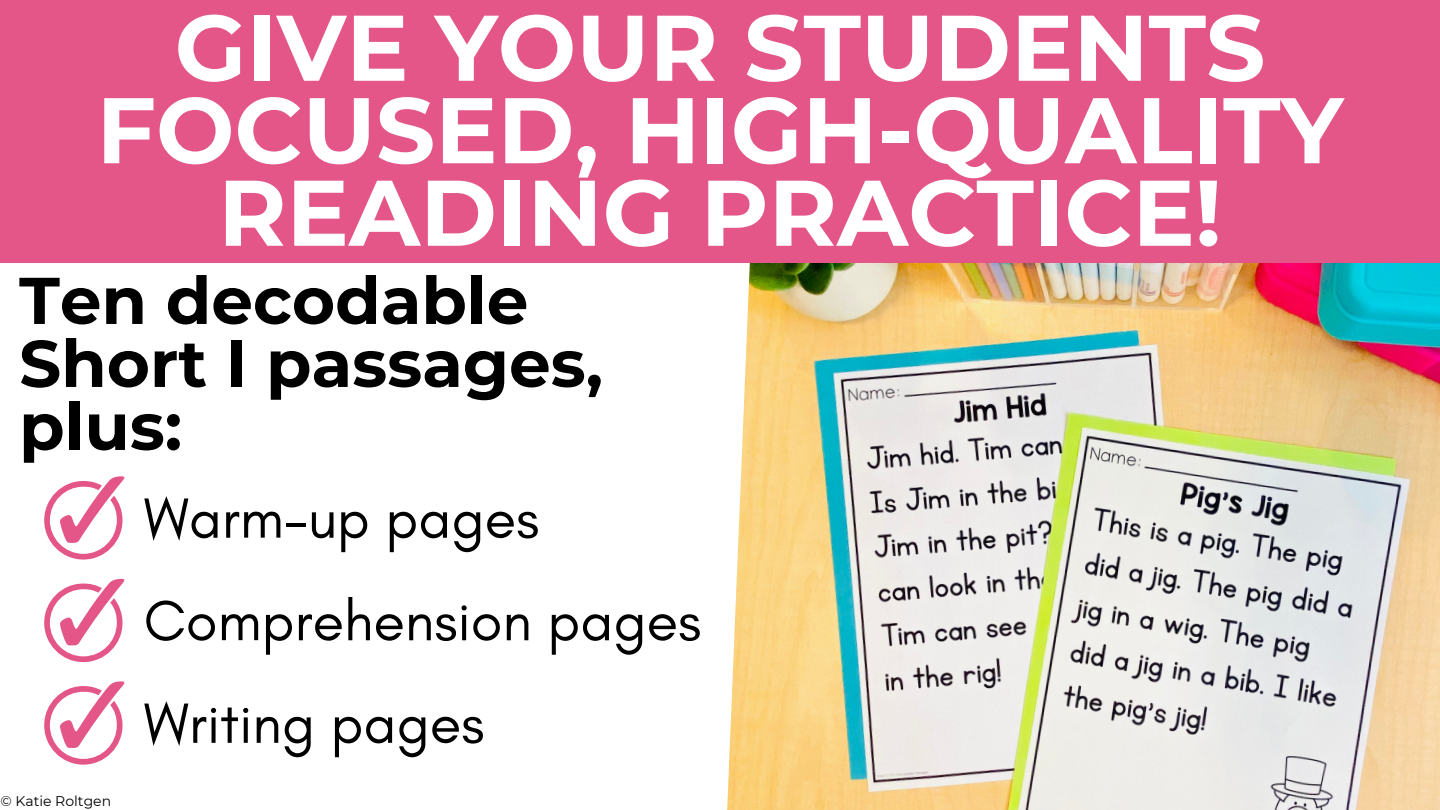
<style>
.page{position:relative;width:1440px;height:810px;background:#fff}
.page>*{position:absolute;margin:0;border:0;box-sizing:border-box;transform-origin:0 0}
.t1{font:700 93px/82.5px "Montserrat";color:#fff;text-align:center}
.t2{font:700 65.9px/63px "Montserrat";color:#000}
.t3{font:57.8px "Glacial Indifference";color:#000}
.t4{font:14px "Montserrat";color:#000}
</style>
<div class="page">
<img style="left:727px;top:262px;width:713px;height:548px">
<div style="left:1px;top:0;width:1439px;height:262px;background:#e45687"></div>
<svg style="left:44px;top:476px;width:80px;height:84px"></svg>
<svg style="left:44px;top:579px;width:80px;height:83px"></svg>
<svg style="left:44px;top:681px;width:80px;height:84px"></svg>
<p class="t1" style="left:97px;top:6px;width:1248px">GIVE YOUR STUDENTS<br>FOCUSED, HIGH-QUALITY<br>READING PRACTICE!</p>
<p class="t2" style="left:19px;top:269px;width:511px">Ten decodable</p>
<p class="t2" style="left:19px;top:332px;width:585px">Short I passages, plus:</p>
<p class="t3" style="left:144px;top:483px;width:397px">Warm-up pages</p>
<p class="t3" style="left:144px;top:585px;width:559px">Comprehension pages</p>
<p class="t4" style="left:1px;top:793px;width:112px">© Katie Roltgen</p>
<p class="t3" style="left:144px;top:688px;width:342px">Writing pages</p>
</div>
